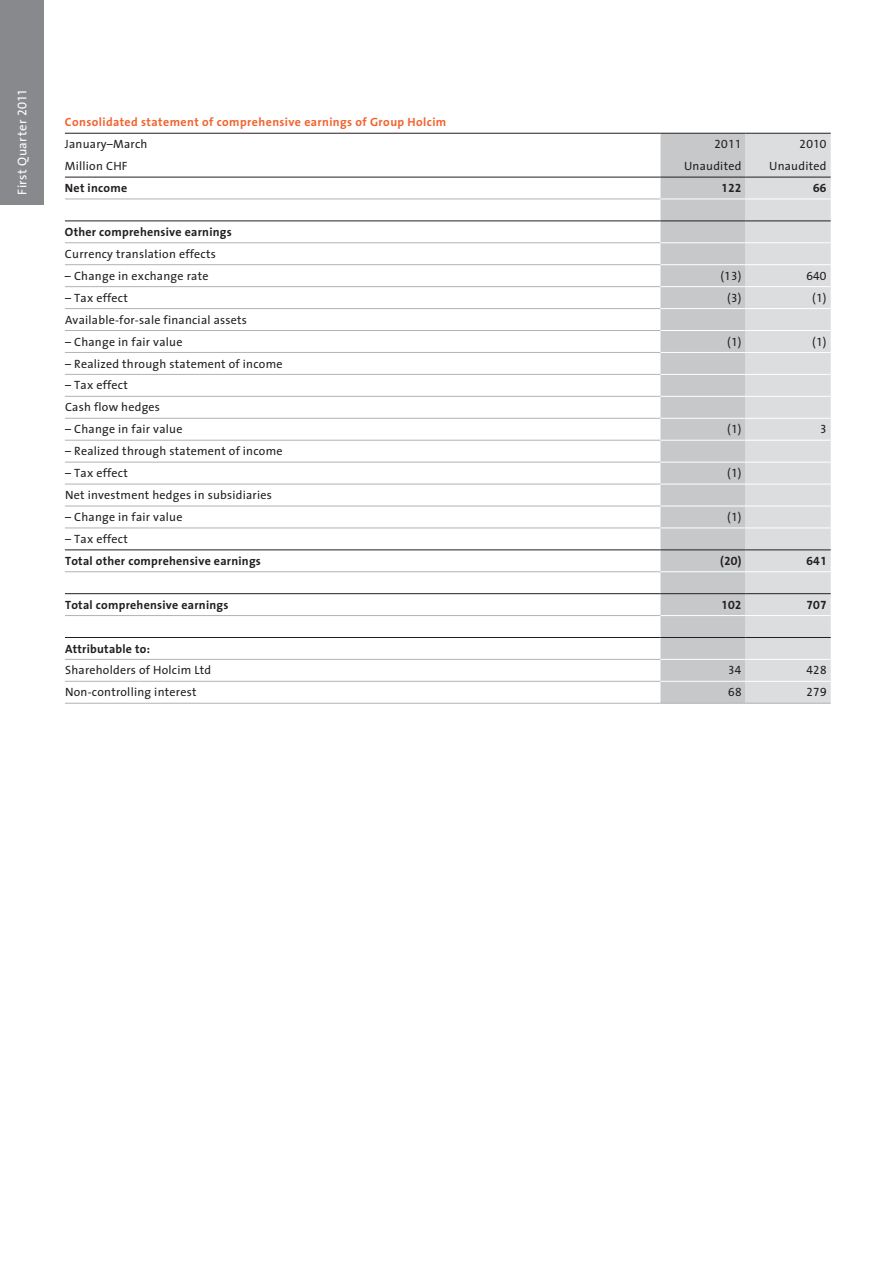
<style>
.page{position:relative;width:894px;height:1264px;background:#fff}
.page>*{position:absolute;margin:0;border:0;box-sizing:border-box;transform-origin:0 0}
.t1{font:12.75px "The Sans";letter-spacing:.025em;color:#fff}
.t2{font:12px/21.9px "The Sans 5 Tab";letter-spacing:.02em;color:#231f20}
.t3{font:12px "The Sans 7 Bold Tab";letter-spacing:.02em;color:#231f20}
.t4{font:12px "The Sans 7 Bold Tab";letter-spacing:.035em;color:#f26430}
.s1{font-family:"The Sans 5 Tab"}
</style>
<div class="page">
<div style="left:0;top:0;width:44px;height:205px;background:#87898c"></div>
<div style="left:660px;top:134px;width:85px;height:569px;background:#c7c8ca"></div>
<div style="left:745px;top:134px;width:85px;height:569px;background:#dcdddf"></div>
<hr style="left:65px;top:133px;width:595px;height:1px;background:#231f20">
<hr style="left:660px;top:133px;width:85px;height:1px;background:#231f20">
<hr style="left:745px;top:133px;width:85px;height:1px;background:#231f20">
<hr style="left:65px;top:177px;width:595px;height:1px;background:#231f20">
<hr style="left:660px;top:177px;width:85px;height:1px;background:#231f20">
<hr style="left:745px;top:177px;width:85px;height:1px;background:#231f20">
<hr style="left:65px;top:221px;width:595px;height:1px;background:#231f20">
<hr style="left:660px;top:221px;width:85px;height:1px;background:#231f20">
<hr style="left:745px;top:221px;width:85px;height:1px;background:#231f20">
<hr style="left:65px;top:549px;width:595px;height:1px;background:#231f20">
<hr style="left:660px;top:549px;width:85px;height:1px;background:#231f20">
<hr style="left:745px;top:549px;width:85px;height:1px;background:#231f20">
<hr style="left:65px;top:593px;width:595px;height:1px;background:#231f20">
<hr style="left:660px;top:593px;width:85px;height:1px;background:#231f20">
<hr style="left:745px;top:593px;width:85px;height:1px;background:#231f20">
<hr style="left:65px;top:637px;width:595px;height:1px;background:#231f20">
<hr style="left:660px;top:637px;width:85px;height:1px;background:#231f20">
<hr style="left:745px;top:637px;width:85px;height:1px;background:#231f20">
<hr style="left:65px;top:198px;width:595px;height:1px;background:#b2b3b7">
<hr style="left:65px;top:242px;width:595px;height:1px;background:#b2b3b7">
<hr style="left:65px;top:264px;width:595px;height:1px;background:#b2b3b7">
<hr style="left:65px;top:286px;width:595px;height:1px;background:#b2b3b7">
<hr style="left:65px;top:308px;width:595px;height:1px;background:#b2b3b7">
<hr style="left:65px;top:330px;width:595px;height:1px;background:#b2b3b7">
<hr style="left:65px;top:352px;width:595px;height:1px;background:#b2b3b7">
<hr style="left:65px;top:374px;width:595px;height:1px;background:#b2b3b7">
<hr style="left:65px;top:396px;width:595px;height:1px;background:#b2b3b7">
<hr style="left:65px;top:418px;width:595px;height:1px;background:#b2b3b7">
<hr style="left:65px;top:440px;width:595px;height:1px;background:#b2b3b7">
<hr style="left:65px;top:462px;width:595px;height:1px;background:#b2b3b7">
<hr style="left:65px;top:483px;width:595px;height:1px;background:#b2b3b7">
<hr style="left:65px;top:505px;width:595px;height:1px;background:#b2b3b7">
<hr style="left:65px;top:527px;width:595px;height:1px;background:#b2b3b7">
<hr style="left:65px;top:571px;width:595px;height:1px;background:#b2b3b7">
<hr style="left:65px;top:615px;width:595px;height:1px;background:#b2b3b7">
<hr style="left:65px;top:659px;width:595px;height:1px;background:#b2b3b7">
<hr style="left:65px;top:681px;width:595px;height:1px;background:#b2b3b7">
<hr style="left:65px;top:703px;width:595px;height:1px;background:#b2b3b7">
<hr style="left:660px;top:703px;width:85px;height:1px;background:#b2b3b7">
<hr style="left:745px;top:703px;width:85px;height:1px;background:#b2b3b7">
<hr style="left:660px;top:198px;width:85px;height:1px;background:#fff">
<hr style="left:745px;top:198px;width:85px;height:1px;background:#fff">
<hr style="left:660px;top:242px;width:85px;height:1px;background:#fff">
<hr style="left:745px;top:242px;width:85px;height:1px;background:#fff">
<hr style="left:660px;top:264px;width:85px;height:1px;background:#fff">
<hr style="left:745px;top:264px;width:85px;height:1px;background:#fff">
<hr style="left:660px;top:286px;width:85px;height:1px;background:#fff">
<hr style="left:745px;top:286px;width:85px;height:1px;background:#fff">
<hr style="left:660px;top:308px;width:85px;height:1px;background:#fff">
<hr style="left:745px;top:308px;width:85px;height:1px;background:#fff">
<hr style="left:660px;top:330px;width:85px;height:1px;background:#fff">
<hr style="left:745px;top:330px;width:85px;height:1px;background:#fff">
<hr style="left:660px;top:352px;width:85px;height:1px;background:#fff">
<hr style="left:745px;top:352px;width:85px;height:1px;background:#fff">
<hr style="left:660px;top:374px;width:85px;height:1px;background:#fff">
<hr style="left:745px;top:374px;width:85px;height:1px;background:#fff">
<hr style="left:660px;top:396px;width:85px;height:1px;background:#fff">
<hr style="left:745px;top:396px;width:85px;height:1px;background:#fff">
<hr style="left:660px;top:418px;width:85px;height:1px;background:#fff">
<hr style="left:745px;top:418px;width:85px;height:1px;background:#fff">
<hr style="left:660px;top:440px;width:85px;height:1px;background:#fff">
<hr style="left:745px;top:440px;width:85px;height:1px;background:#fff">
<hr style="left:660px;top:462px;width:85px;height:1px;background:#fff">
<hr style="left:745px;top:462px;width:85px;height:1px;background:#fff">
<hr style="left:660px;top:483px;width:85px;height:1px;background:#fff">
<hr style="left:745px;top:483px;width:85px;height:1px;background:#fff">
<hr style="left:660px;top:505px;width:85px;height:1px;background:#fff">
<hr style="left:745px;top:505px;width:85px;height:1px;background:#fff">
<hr style="left:660px;top:527px;width:85px;height:1px;background:#fff">
<hr style="left:745px;top:527px;width:85px;height:1px;background:#fff">
<hr style="left:660px;top:571px;width:85px;height:1px;background:#fff">
<hr style="left:745px;top:571px;width:85px;height:1px;background:#fff">
<hr style="left:660px;top:615px;width:85px;height:1px;background:#fff">
<hr style="left:745px;top:615px;width:85px;height:1px;background:#fff">
<hr style="left:660px;top:659px;width:85px;height:1px;background:#fff">
<hr style="left:745px;top:659px;width:85px;height:1px;background:#fff">
<hr style="left:660px;top:681px;width:85px;height:1px;background:#fff">
<hr style="left:745px;top:681px;width:85px;height:1px;background:#fff">
<p class="t1" style="left:12px;top:195px;width:107px;rotate:-90deg">First Quarter <span class="s1">2011</span></p>
<p class="t4" style="left:65px;top:112px;width:383px">Consolidated statement of comprehensive earnings of Group Holcim</p>
<p class="t2" style="left:65px;top:133px;width:84px">January–March</p>
<p class="t2" style="left:714px;top:133px;width:28px">2011</p>
<p class="t2" style="left:799px;top:133px;width:28px">2010</p>
<p class="t2" style="left:65px;top:155px;width:64px">Million CHF</p>
<p class="t2" style="left:684px;top:155px;width:59px">Unaudited</p>
<p class="t2" style="left:769px;top:155px;width:59px">Unaudited</p>
<p class="t3" style="left:65px;top:178px;width:64px">Net income</p>
<p class="t3" style="left:721px;top:178px;width:22px">122</p>
<p class="t3" style="left:813px;top:178px;width:15px">66</p>
<p class="t3" style="left:65px;top:222px;width:168px">Other comprehensive earnings</p>
<p class="t2" style="left:65px;top:242px;width:152px">Currency translation effects</p>
<p class="t2" style="left:65px;top:264px;width:145px">– Change in exchange rate</p>
<p class="t2" style="left:720px;top:264px;width:23px">(13)</p>
<p class="t2" style="left:806px;top:264px;width:22px">640</p>
<p class="t2" style="left:65px;top:286px;width:64px">– Tax effect</p>
<p class="t2" style="left:727px;top:286px;width:16px">(3)</p>
<p class="t2" style="left:812px;top:286px;width:16px">(1)</p>
<p class="t2" style="left:65px;top:308px;width:183px">Available-for-sale financial assets</p>
<p class="t2" style="left:65px;top:330px;width:119px">– Change in fair value</p>
<p class="t2" style="left:727px;top:330px;width:16px">(1)</p>
<p class="t2" style="left:812px;top:330px;width:16px">(1)</p>
<p class="t2" style="left:65px;top:352px;width:219px">– Realized through statement of income</p>
<p class="t2" style="left:65px;top:374px;width:97px">– Tax effect<br>Cash flow hedges</p>
<p class="t2" style="left:65px;top:418px;width:119px">– Change in fair value</p>
<p class="t2" style="left:727px;top:418px;width:16px">(1)</p>
<p class="t2" style="left:820px;top:418px;width:8px">3</p>
<p class="t2" style="left:65px;top:440px;width:219px">– Realized through statement of income</p>
<p class="t2" style="left:65px;top:462px;width:64px">– Tax effect</p>
<p class="t2" style="left:727px;top:462px;width:16px">(1)</p>
<p class="t2" style="left:65px;top:484px;width:208px">Net investment hedges in subsidiaries</p>
<p class="t2" style="left:65px;top:505px;width:119px">– Change in fair value</p>
<p class="t2" style="left:727px;top:505px;width:16px">(1)</p>
<p class="t2" style="left:65px;top:527px;width:64px">– Tax effect</p>
<p class="t3" style="left:65px;top:550px;width:197px">Total other comprehensive earnings</p>
<p class="t3" style="left:720px;top:550px;width:23px">(20)</p>
<p class="t3" style="left:806px;top:550px;width:22px">641</p>
<p class="t3" style="left:65px;top:594px;width:165px">Total comprehensive earnings</p>
<p class="t3" style="left:721px;top:594px;width:22px">102</p>
<p class="t3" style="left:806px;top:594px;width:22px">707</p>
<p class="t3" style="left:65px;top:638px;width:87px">Attributable to:</p>
<p class="t2" style="left:65px;top:659px;width:148px">Shareholders of Holcim Ltd</p>
<p class="t2" style="left:728px;top:659px;width:15px">34</p>
<p class="t2" style="left:806px;top:659px;width:22px">428</p>
<p class="t2" style="left:65px;top:681px;width:133px">Non-controlling interest</p>
<p class="t2" style="left:728px;top:681px;width:15px">68</p>
<p class="t2" style="left:806px;top:681px;width:22px">279</p>
</div>
